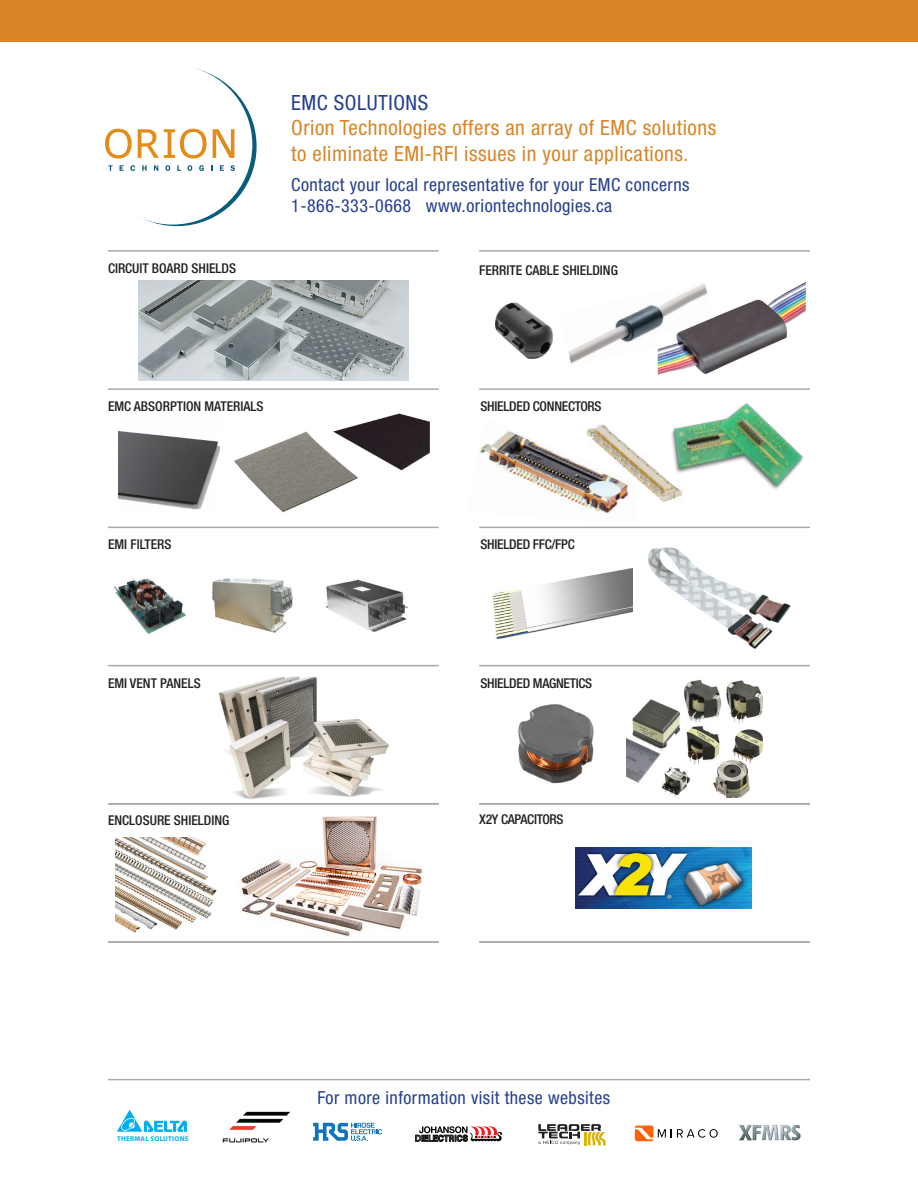
<style>
.page{position:relative;width:918px;height:1188px;background:#fff}
.page>*{position:absolute;margin:0;border:0;box-sizing:border-box;transform-origin:0 0}
.t1{font:condensed 21px/25.2px "Helvetica Neue";letter-spacing:.025em;color:#d98528}
.t2{font:condensed 18px/21.6px "Helvetica Neue";letter-spacing:.025em;color:#253f8e}
.t3{font:500 condensed 13.5px "Helvetica Neue";color:#231f20}
.t4{font:500 condensed 13.5px "Helvetica Neue";letter-spacing:-.02em;color:#231f20}
.t5{font:700 6.9px "Myriad Pro";letter-spacing:.03em;color:#00aeef}
.s1{color:#253f8e}
</style>
<div class="page">
<img style="left:241px;top:816px;width:182px;height:121px">
<img style="left:568px;top:305px;width:90px;height:61px">
<svg style="left:97px;top:67px;width:160px;height:159px"></svg>
<div style="left:93px;top:65px;width:159px;height:160px;background:#fff;border-radius:50%"></div>
<svg style="left:108px;top:165px;width:5px;height:6px"></svg>
<svg style="left:120px;top:165px;width:4px;height:6px"></svg>
<svg style="left:130px;top:165px;width:5px;height:6px"></svg>
<svg style="left:142px;top:165px;width:5px;height:6px"></svg>
<svg style="left:154px;top:165px;width:4px;height:6px"></svg>
<svg style="left:165px;top:165px;width:5px;height:6px"></svg>
<svg style="left:177px;top:165px;width:4px;height:6px"></svg>
<svg style="left:188px;top:165px;width:4px;height:6px"></svg>
<svg style="left:199px;top:165px;width:5px;height:6px"></svg>
<svg style="left:220px;top:165px;width:4px;height:6px"></svg>
<svg style="left:230px;top:165px;width:5px;height:6px"></svg>
<svg style="left:105px;top:129px;width:27px;height:30px"></svg>
<svg style="left:138px;top:129px;width:69px;height:30px"></svg>
<svg style="left:213px;top:129px;width:21px;height:29px"></svg>
<div style="left:0;top:0;width:918px;height:41px;background:#d98528"></div>
<hr style="left:108px;top:388px;width:331px;height:2px;background:#a8a9ad">
<hr style="left:108px;top:250px;width:331px;height:2px;background:#a8a9ad">
<hr style="left:108px;top:527px;width:331px;height:1px;background:#a8a9ad">
<hr style="left:108px;top:665px;width:331px;height:1px;background:#a8a9ad">
<hr style="left:108px;top:803px;width:331px;height:2px;background:#a8a9ad">
<hr style="left:479px;top:388px;width:331px;height:2px;background:#a8a9ad">
<hr style="left:479px;top:250px;width:331px;height:2px;background:#a8a9ad">
<hr style="left:479px;top:527px;width:331px;height:1px;background:#a8a9ad">
<hr style="left:479px;top:665px;width:331px;height:1px;background:#a8a9ad">
<hr style="left:479px;top:803px;width:331px;height:2px;background:#a8a9ad">
<svg style="left:313px;top:1123px;width:69px;height:18px"></svg>
<svg style="left:415px;top:1126px;width:87px;height:16px"></svg>
<svg style="left:538px;top:1124px;width:68px;height:21px"></svg>
<svg style="left:117px;top:1110px;width:70px;height:22px"></svg>
<img style="left:576px;top:847px;width:176px;height:62px">
<img style="left:114px;top:578px;width:73px;height:56px">
<img style="left:212px;top:578px;width:81px;height:55px">
<img style="left:325px;top:580px;width:84px;height:52px">
<img style="left:119px;top:431px;width:101px;height:79px">
<img style="left:234px;top:431px;width:99px;height:82px">
<img style="left:328px;top:413px;width:102px;height:77px">
<img style="left:495px;top:302px;width:58px;height:57px">
<img style="left:658px;top:282px;width:148px;height:93px">
<img style="left:115px;top:838px;width:102px;height:95px">
<img style="left:656px;top:388px;width:154px;height:139px">
<img style="left:636px;top:423px;width:52px;height:81px">
<img style="left:480px;top:424px;width:156px;height:90px">
<img style="left:138px;top:281px;width:270px;height:100px">
<img style="left:218px;top:676px;width:171px;height:123px">
<hr style="left:108px;top:941px;width:331px;height:2px;background:#a8a9ad">
<hr style="left:479px;top:941px;width:331px;height:2px;background:#a8a9ad">
<img style="left:648px;top:547px;width:143px;height:102px">
<img style="left:493px;top:568px;width:139px;height:72px">
<img style="left:518px;top:704px;width:76px;height:80px">
<img style="left:626px;top:679px;width:136px;height:119px">
<img style="left:739px;top:1124px;width:62px;height:17px">
<hr style="left:108px;top:1079px;width:702px;height:1px;background:#a8a9ad">
<svg style="left:635px;top:1126px;width:83px;height:15px"></svg>
<img style="left:222px;top:1111px;width:68px;height:32px">
<p class="t3" style="left:108px;top:260px;width:130px">CIRCUIT BOARD SHIELDS</p>
<p class="t1" style="left:291px;top:90px;width:426px"><span class="s1">EMC SOLUTIONS<br></span>Orion Technologies offers an array of EMC solutions to eliminate EMI-RFI issues in your applications.</p>
<p class="t2" style="left:291px;top:174px;width:400px">Contact your local representative for your EMC concerns<br>1-866-333-0668 www.oriontechnologies.ca</p>
<p class="t3" style="left:479px;top:262px;width:140px">FERRITE CABLE SHIELDING</p>
<p class="t3" style="left:108px;top:398px;width:157px">EMC ABSORPTION MATERIALS</p>
<p class="t4" style="left:481px;top:398px;width:123px">SHIELDED CONNECTORS</p>
<p class="t3" style="left:108px;top:536px;width:65px">EMI FILTERS</p>
<p class="t4" style="left:481px;top:536px;width:96px">SHIELDED FFC/FPC</p>
<p class="t3" style="left:108px;top:675px;width:94px">EMI VENT PANELS</p>
<p class="t3" style="left:108px;top:813px;width:123px">ENCLOSURE SHIELDING</p>
<p class="t4" style="left:481px;top:675px;width:113px">SHIELDED MAGNETICS</p>
<p class="t4" style="left:479px;top:811px;width:86px">X2Y CAPACITORS</p>
<p class="t5" style="left:117px;top:1134px;width:73px">THERMAL SOLUTIONS</p>
<p class="t2" style="left:318px;top:1087px;width:294px">For more information visit these websites</p>
</div>
